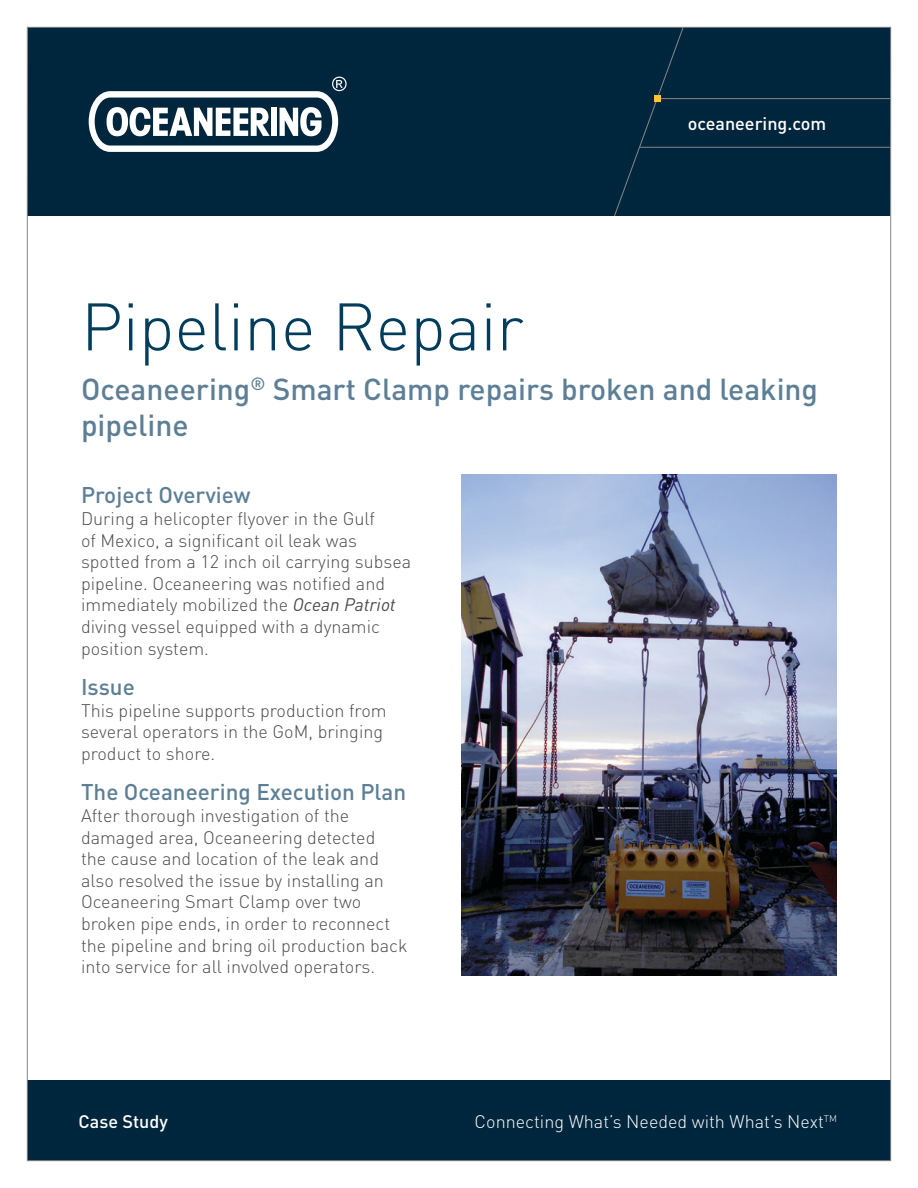
<style>
.page{position:relative;width:918px;height:1188px;background:#fff}
.page>*{position:absolute;margin:0;border:0;box-sizing:border-box;transform-origin:0 0}
.Heading{font:300 66px "DIN";color:#003c5b}
.Subheading{font:500 30px/36px "DIN";color:#5d7f96}
.Subheading-2{font:500 22.5px "DIN";color:#5d7f96}
.Ingress{font:300 18px/21.6px "DIN";color:#4b4b4a}
.t1{font:300 18px "DIN";color:#fff}
.Oceaneering_com__tag{font:500 18px "DIN";color:#fff}
.t2{font:300 9.6px "DIN";color:#fff}
.s1{font-weight:400;font-style:italic}
</style>
<div class="page">
<div style="left:29px;top:29px;width:860px;height:187px;background:#00263d"></div>
<div style="left:27px;top:1080px;width:864px;height:81px;background:#00263d"></div>
<svg style="left:89px;top:77px;width:258px;height:75px"></svg>
<div style="left:272px;top:108px;width:5px;height:28px;background:#fff"></div>
<div style="left:614px;top:29px;width:70px;height:187px;background:#00263d"></div>
<hr style="left:658px;top:98px;width:233px;height:1px;background:#878787">
<hr style="left:640px;top:147px;width:251px;height:1px;background:#878787">
<div style="left:655px;top:95px;width:6px;height:7px;background:#ffc62f"></div>
<img style="left:461px;top:474px;width:376px;height:501px">
<p class="Oceaneering_com__tag" style="left:688px;top:112px;width:140px">oceaneering.com</p>
<p class="Heading" style="left:81px;top:283px;width:444px">Pipeline Repair</p>
<p class="Subheading" style="left:81px;top:370px;width:739px">Oceaneering<sup>®</sup> Smart Clamp repairs broken and leaking pipeline</p>
<p class="Subheading-2" style="left:81px;top:481px;width:171px">Project Overview</p>
<p class="Ingress" style="left:81px;top:507px;width:332px">During a helicopter flyover in the Gulf<br>of Mexico, a significant oil leak was spotted from a 12 inch oil carrying subsea pipeline. Oceaneering was notified and immediately mobilized the <span class="s1">Ocean Patriot </span>diving vessel equipped with a dynamic position system.</p>
<p class="Subheading-2" style="left:81px;top:672px;width:55px">Issue</p>
<p class="Ingress" style="left:81px;top:699px;width:307px">This pipeline supports production from several operators in the GoM, bringing product to shore.</p>
<p class="Subheading-2" style="left:81px;top:778px;width:327px">The Oceaneering Execution Plan</p>
<p class="Ingress" style="left:81px;top:804px;width:328px">After thorough investigation of the damaged area, Oceaneering detected<br>the cause and location of the leak and also resolved the issue by installing an Oceaneering Smart Clamp over two broken pipe ends, in order to reconnect the pipeline and bring oil production back into service for all involved operators.</p>
<p class="Oceaneering_com__tag" style="left:79px;top:1110px;width:91px">Case Study</p>
<p class="t2" style="left:824px;top:1113px;width:15px">TM</p>
<p class="t1" style="left:475px;top:1110px;width:351px">Connecting What’s Needed with What’s Next</p>
</div>
